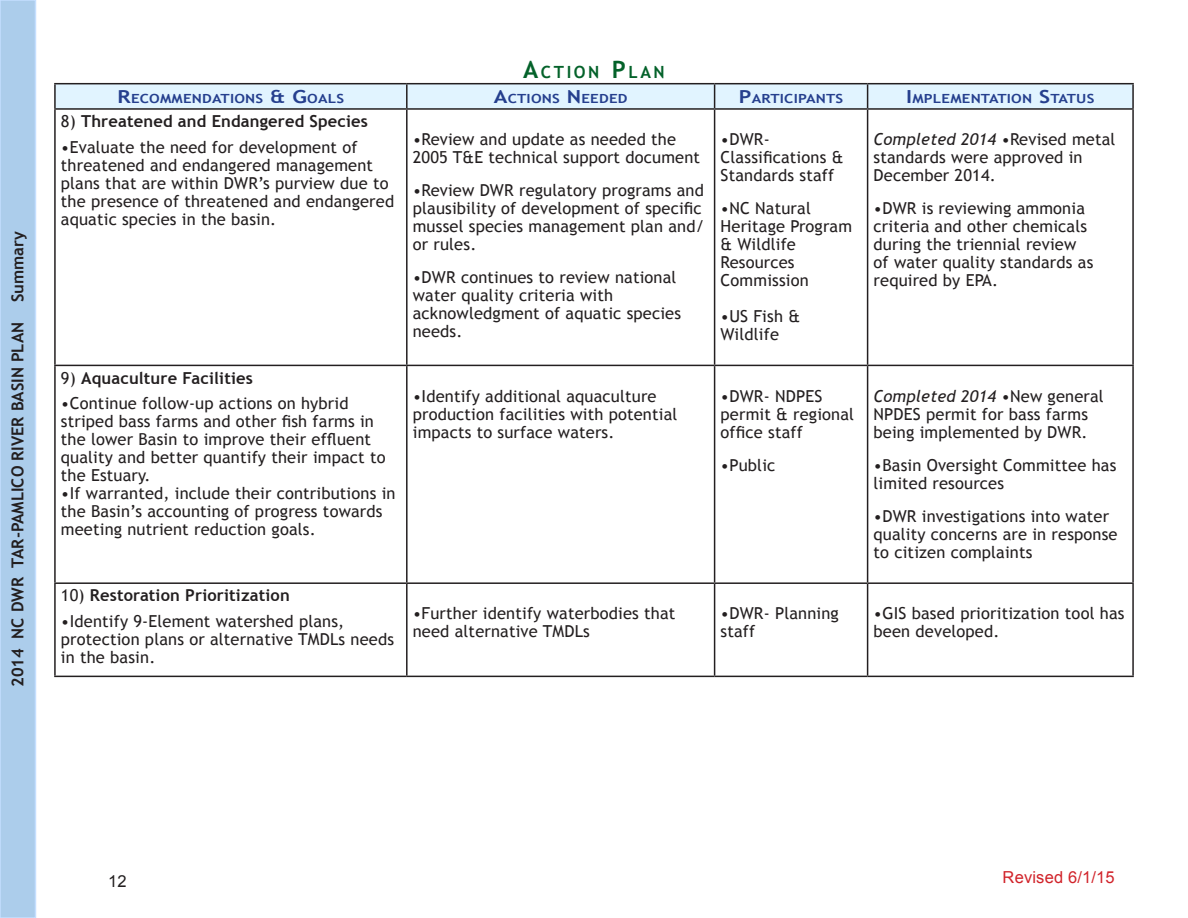
<style>
.page{position:relative;width:1188px;height:918px;background:#fff}
.page>*{position:absolute;margin:0;border:0;box-sizing:border-box;transform-origin:0 0}
.Heading_2{font:700 16.8px "Trebuchet MS";letter-spacing:.155em;color:#04622a}
.t1{font:16.5px/18px "Trebuchet MS";letter-spacing:.01em;color:#231f20}
.t2{font:700 16.5px "Trebuchet MS";letter-spacing:.01em;color:#231f20}
.t3{font:16.5px "Arial";letter-spacing:.01em;color:#d1232a}
.t4{font:16.5px "Arial";color:#231f20}
.t5{font:700 12.6px "Trebuchet MS";letter-spacing:.015em;color:#253f8e;scale:1.2 1}
.s1{font-size:24px}
.s2{font-size:18px}
.s3{font-weight:400}
.s4{font-style:italic}
</style>
<div class="page">
<div style="left:0;top:0;width:35px;height:918px;background:#accdeb"></div>
<div style="left:0;top:0;width:36px;height:918px;border:2px solid #c5dfff"></div>
<hr style="left:54px;top:84px;width:2px;height:24px;background:#231f20">
<div style="left:55px;top:84px;width:1077px;height:24px;background:#e1f4ff"></div>
<hr style="left:1132px;top:84px;width:2px;height:24px;background:#231f20">
<hr style="left:54px;top:108px;width:353px;height:2px;background:#231f20">
<hr style="left:54px;top:110px;width:2px;height:255px;background:#231f20">
<hr style="left:407px;top:108px;width:308px;height:2px;background:#231f20">
<hr style="left:406px;top:110px;width:2px;height:255px;background:#231f20">
<hr style="left:715px;top:108px;width:153px;height:2px;background:#231f20">
<hr style="left:714px;top:110px;width:1px;height:255px;background:#231f20">
<hr style="left:868px;top:108px;width:266px;height:2px;background:#231f20">
<hr style="left:867px;top:110px;width:1px;height:255px;background:#231f20">
<hr style="left:1132px;top:110px;width:2px;height:255px;background:#231f20">
<hr style="left:54px;top:365px;width:353px;height:1px;background:#231f20">
<hr style="left:54px;top:366px;width:2px;height:216px;background:#231f20">
<hr style="left:407px;top:365px;width:308px;height:1px;background:#231f20">
<hr style="left:406px;top:366px;width:2px;height:216px;background:#231f20">
<hr style="left:715px;top:365px;width:153px;height:1px;background:#231f20">
<hr style="left:714px;top:366px;width:1px;height:216px;background:#231f20">
<hr style="left:868px;top:365px;width:266px;height:1px;background:#231f20">
<hr style="left:867px;top:366px;width:1px;height:216px;background:#231f20">
<hr style="left:1132px;top:366px;width:2px;height:216px;background:#231f20">
<hr style="left:54px;top:582px;width:353px;height:2px;background:#231f20">
<hr style="left:54px;top:584px;width:2px;height:92px;background:#231f20">
<hr style="left:407px;top:582px;width:308px;height:2px;background:#231f20">
<hr style="left:406px;top:584px;width:2px;height:92px;background:#231f20">
<hr style="left:715px;top:582px;width:153px;height:2px;background:#231f20">
<hr style="left:714px;top:584px;width:1px;height:92px;background:#231f20">
<hr style="left:868px;top:582px;width:266px;height:2px;background:#231f20">
<hr style="left:867px;top:584px;width:1px;height:92px;background:#231f20">
<hr style="left:1132px;top:584px;width:2px;height:92px;background:#231f20">
<hr style="left:54px;top:676px;width:353px;height:1px;background:#231f20">
<hr style="left:407px;top:676px;width:308px;height:1px;background:#231f20">
<hr style="left:715px;top:676px;width:153px;height:1px;background:#231f20">
<hr style="left:868px;top:676px;width:266px;height:1px;background:#231f20">
<hr style="left:54px;top:83px;width:353px;height:1px;background:#231f20">
<hr style="left:407px;top:83px;width:308px;height:1px;background:#231f20">
<hr style="left:715px;top:83px;width:153px;height:1px;background:#231f20">
<hr style="left:868px;top:83px;width:266px;height:1px;background:#231f20">
<p class="t2" style="left:7px;top:687px;width:458px;rotate:-90deg">2014 NC DWR TAR-PAMLICO RIVER BASIN PLAN Summary</p>
<p class="Heading_2" style="left:523px;top:61px;width:143px"><span class="s1">A</span>CTION <span class="s1">P</span>LAN</p>
<p class="t5" style="left:118px;top:91px;width:190px"><span class="s2">R</span>ECOMMENDATIONS <span class="s2">&amp; G</span>OALS</p>
<p class="t5" style="left:494px;top:91px;width:113px"><span class="s2">A</span>CTIONS <span class="s2">N</span> EEDED</p>
<p class="t5" style="left:739px;top:91px;width:89px"><span class="s2">P</span>ARTICIPANTS</p>
<p class="t5" style="left:906px;top:91px;width:158px"><span class="s2">I</span> MPLEMENTATION <span class="s2">S</span>TATUS</p>
<p class="t2" style="left:61px;top:111px;width:309px"><span class="s3">8)</span> Threatened and Endangered Species</p>
<p class="t1" style="left:61px;top:138px;width:335px">•Evaluate the need for development of threatened and endangered management plans that are within DWR’s purview due to the presence of threatened and endangered aquatic species in the basin.</p>
<p class="t1" style="left:413px;top:131px;width:289px">•Review and update as needed the<br>2005 T&amp;E technical support document</p>
<p class="t1" style="left:874px;top:131px;width:243px"><span class="s4">Completed 2014</span> •Revised metal standards were approved in<br>December 2014.</p>
<p class="t1" style="left:874px;top:200px;width:221px">•DWR is reviewing ammonia criteria and other chemicals during the triennial review of water quality standards as required by EPA.</p>
<p class="t1" style="left:721px;top:131px;width:124px">•DWR-<br>Classifications &amp;<br>Standards staff</p>
<p class="t1" style="left:721px;top:200px;width:133px">•NC Natural<br>Heritage Program &amp; Wildlife<br>Resources<br>Commission</p>
<p class="t1" style="left:721px;top:308px;width:81px">•US Fish &amp;<br>Wildlife</p>
<p class="t1" style="left:413px;top:182px;width:293px">•Review DWR regulatory programs and plausibility of development of specific mussel species management plan and/ or rules.</p>
<p class="t1" style="left:413px;top:269px;width:270px">•DWR continues to review national water quality criteria with acknowledgment of aquatic species needs.</p>
<p class="t2" style="left:61px;top:367px;width:193px"><span class="s3">9)</span> Aquaculture Facilities</p>
<p class="t1" style="left:61px;top:394px;width:326px">•Continue follow-up actions on hybrid striped bass farms and other fish farms in the lower Basin to improve their effluent quality and better quantify their impact to the Estuary.</p>
<p class="t1" style="left:61px;top:484px;width:336px">•If warranted, include their contributions in the Basin’s accounting of progress towards meeting nutrient reduction goals.</p>
<p class="t1" style="left:413px;top:387px;width:266px">•Identify additional aquaculture production facilities with potential impacts to surface waters.</p>
<p class="t1" style="left:721px;top:387px;width:135px">•DWR- NDPES permit &amp; regional office staff</p>
<p class="t1" style="left:721px;top:456px;width:56px">•Public</p>
<p class="t1" style="left:874px;top:387px;width:232px"><span class="s4">Completed 2014</span> •New general<br>NPDES permit for bass farms being implemented by DWR.</p>
<p class="t1" style="left:874px;top:456px;width:244px">•Basin Oversight Committee has limited resources</p>
<p class="t1" style="left:874px;top:507px;width:246px">•DWR investigations into water quality concerns are in response to citizen complaints</p>
<p class="t2" style="left:61px;top:585px;width:230px"><span class="s3">10)</span> Restoration Prioritization</p>
<p class="t1" style="left:61px;top:612px;width:335px">•Identify 9-Element watershed plans, protection plans or alternative TMDLs needs in the basin.</p>
<p class="t1" style="left:413px;top:605px;width:264px">•Further identify waterbodies that need alternative TMDLs</p>
<p class="t1" style="left:721px;top:605px;width:120px">•DWR- Planning staff</p>
<p class="t1" style="left:874px;top:605px;width:252px">•GIS based prioritization tool has been developed.</p>
<p class="t4" style="left:108px;top:870px;width:20px">12</p>
<p class="t3" style="left:1003px;top:867px;width:114px">Revised 6/1/15</p>
</div>
